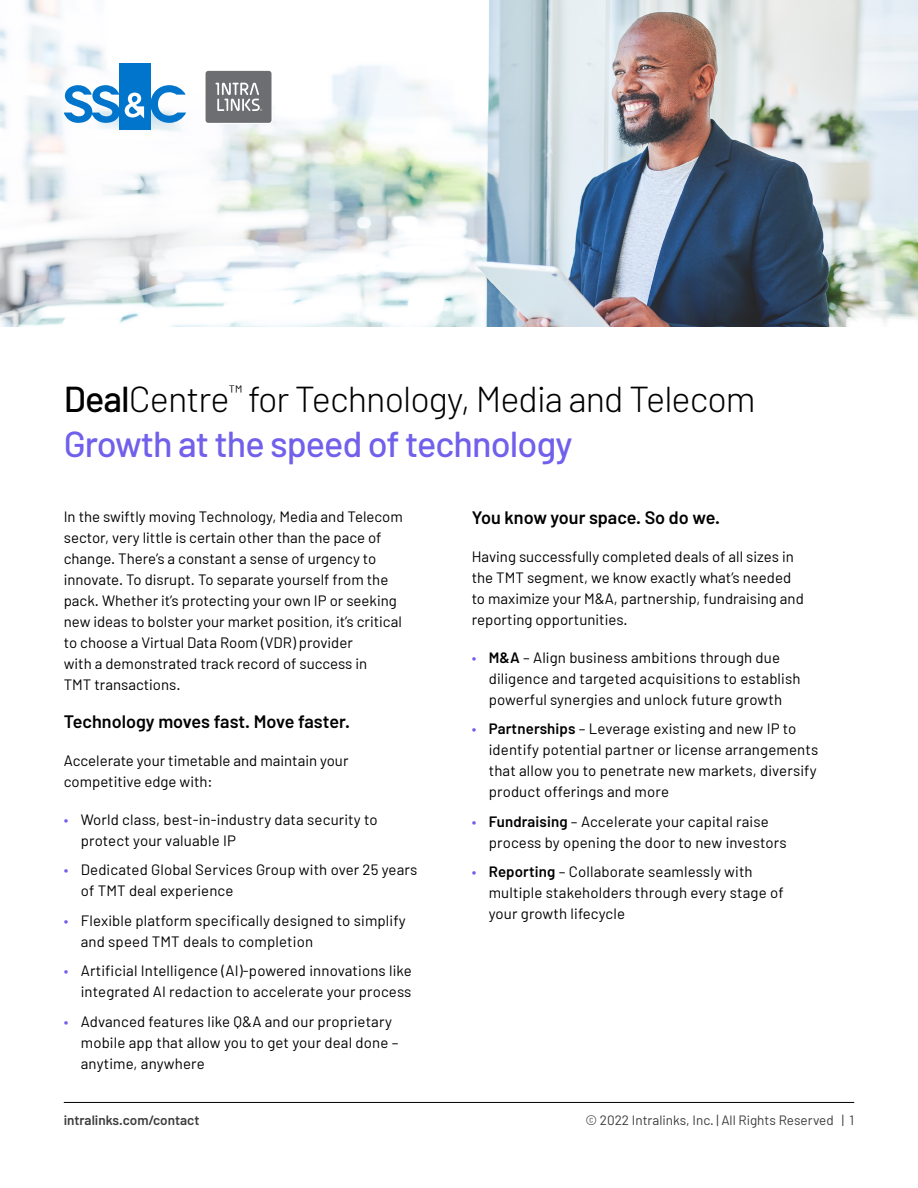
<style>
.page{position:relative;width:918px;height:1188px;background:#fff}
.page>*{position:absolute;margin:0;border:0;box-sizing:border-box;transform-origin:0 0}
.t1{font:300 36px/45px "Barlow";letter-spacing:-.025em;color:#000}
.t2{font:600 18px "Barlow";color:#000}
.t3{font:15px/21px "Barlow";letter-spacing:.005em;color:#000}
.t4{font:13.5px "Barlow";color:#3c3c3c}
.t5{font:600 13.5px "Barlow";color:#3c3c3c}
.s1{font-weight:500}
.s2{font-weight:500;color:#7060eb}
.s3{color:#7060eb}
.s4{font-weight:600}
</style>
<div class="page">
<img style="left:0;top:0;width:918px;height:326px">
<svg style="left:151px;top:85px;width:35px;height:38px"></svg>
<div style="left:120px;top:64px;width:31px;height:66px;background:#0075cb"></div>
<svg style="left:64px;top:85px;width:80px;height:38px"></svg>
<svg style="left:204px;top:70px;width:69px;height:54px"></svg>
<div style="left:206px;top:71px;width:66px;height:52px;background:#6d6e71;border-radius:3px"></div>
<svg style="left:215px;top:83px;width:47px;height:28px"></svg>
<hr style="left:64px;top:1102px;width:790px;height:1px;background:#000">
<h1 class="t1" style="left:64px;top:376px;width:693px"><span class="s1">Deal</span>Centre<sup>™</sup> for Technology, Media and Telecom<br><span class="s2">Growth at the speed of technology</span></h1>
<p class="t3" style="left:64px;top:506px;width:341px">In the swiftly moving Technology, Media and Telecom sector, very little is certain other than the pace of change. There’s a constant a sense of urgency to innovate. To disrupt. To separate yourself from the pack. Whether it’s protecting your own IP or seeking new ideas to bolster your market position, it’s critical to choose a Virtual Data Room (VDR) provider<br>with a demonstrated track record of success in<br>TMT transactions.</p>
<p class="t2" style="left:64px;top:710px;width:288px">Technology moves fast. Move faster.</p>
<p class="t3" style="left:64px;top:750px;width:286px">Accelerate your timetable and maintain your competitive edge with:</p>
<p class="t3" style="left:81px;top:809px;width:298px;text-indent:-17px"><span class="s3">•</span> World class, best-in-industry data security to protect your valuable IP</p>
<p class="t3" style="left:81px;top:859px;width:338px;text-indent:-17px"><span class="s3">•</span> Dedicated Global Services Group with over 25 years of TMT deal experience</p>
<p class="t3" style="left:81px;top:910px;width:327px;text-indent:-17px"><span class="s3">•</span> Flexible platform specifically designed to simplify and speed TMT deals to completion</p>
<p class="t3" style="left:64px;top:960px;width:350px;text-align:right"><span class="s3">•</span> Artificial Intelligence (AI)-powered innovations like integrated AI redaction to accelerate your process</p>
<p class="t3" style="left:81px;top:1011px;width:319px;text-indent:-17px"><span class="s3">•</span> Advanced features like Q&amp;A and our proprietary mobile app that allow you to get your deal done – anytime, anywhere</p>
<p class="t2" style="left:472px;top:506px;width:250px">You know your space. So do we.</p>
<p class="t3" style="left:472px;top:546px;width:334px">Having successfully completed deals of all sizes in the TMT segment, we know exactly what’s needed to maximize your M&amp;A, partnership, fundraising and reporting opportunities.</p>
<p class="t3" style="left:489px;top:647px;width:313px;text-indent:-17px"><span class="s3">•</span> <span class="s4">M&amp;A</span> – Align business ambitions through due diligence and targeted acquisitions to establish powerful synergies and unlock future growth</p>
<p class="t3" style="left:489px;top:718px;width:331px;text-indent:-17px"><span class="s3">•</span> <span class="s4">Partnerships</span> – Leverage existing and new IP to identify potential partner or license arrangements that allow you to penetrate new markets, diversify product offerings and more</p>
<p class="t3" style="left:489px;top:811px;width:299px;text-indent:-17px"><span class="s3">•</span> <span class="s4">Fundraising</span> – Accelerate your capital raise process by opening the door to new investors</p>
<p class="t3" style="left:489px;top:861px;width:296px;text-indent:-17px"><span class="s3">•</span> <span class="s4">Reporting</span> – Collaborate seamlessly with multiple stakeholders through every stage of your growth lifecycle</p>
<p class="t5" style="left:64px;top:1112px;width:137px">intralinks.com/contact</p>
<p class="t4" style="left:585px;top:1112px;width:270px">© 2022 Intralinks, Inc. | All Rights Reserved | 1</p>
</div>
